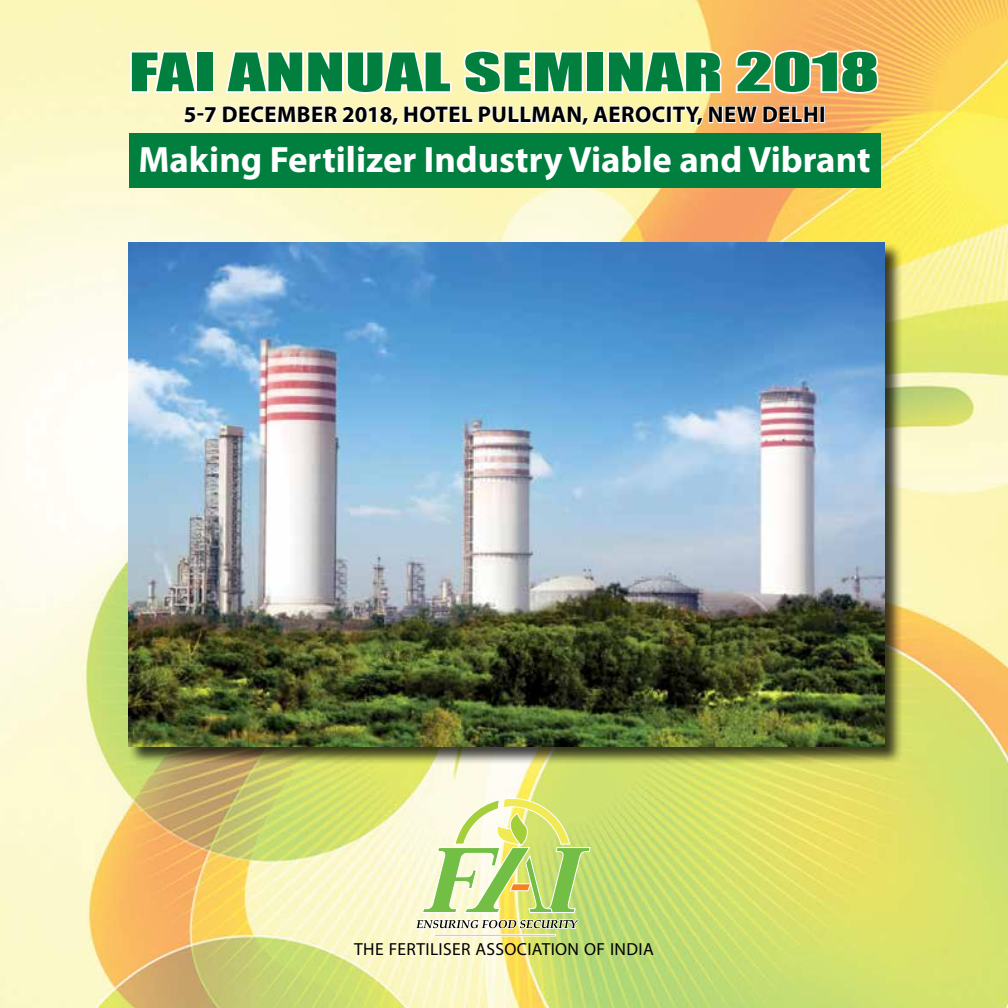
<style>
.page{position:relative;width:1008px;height:1008px;background:#fff}
.page>*{position:absolute;margin:0;border:0;box-sizing:border-box;transform-origin:0 0}
.t1{font:49px "Impact";color:#007f3e;scale:1.5 1}
.t2{font:700 36.75px "Myriad Pro";color:#fff}
.t3{font:700 22.75px "Myriad Pro";letter-spacing:.02em;color:#000}
.t4{font:17.5px "Myriad Pro";letter-spacing:.02em;color:#000}
</style>
<div class="page">
<img style="left:0;top:0;width:1008px;height:1008px">
<div style="left:129px;top:133px;width:752px;height:55px;background:#007f3e"></div>
<svg style="left:128px;top:29px;width:753px;height:116px"></svg>
<svg style="left:415px;top:798px;width:176px;height:138px;background:#d1e197"></svg>
<div style="left:128px;top:242px;width:775px;height:523px;background:#000;opacity:.75"></div>
<img style="left:129px;top:243px;width:756px;height:504px">
<h1 class="t1" style="left:129px;top:34px;width:502px">FAI ANNUAL SEMINAR 2018</h1>
<p class="t3" style="left:184px;top:100px;width:643px">5-7 DECEMBER 2018, HOTEL PULLMAN, AEROCITY, NEW DELHI</p>
<h2 class="t2" style="left:138px;top:136px;width:734px">MAKING FERTILIZER INDUSTRY VIABLE AND VIBRANT</h2>
<p class="t4" style="left:354px;top:938px;width:299px">THE FERTILISER ASSOCIATION OF INDIA</p>
</div>
